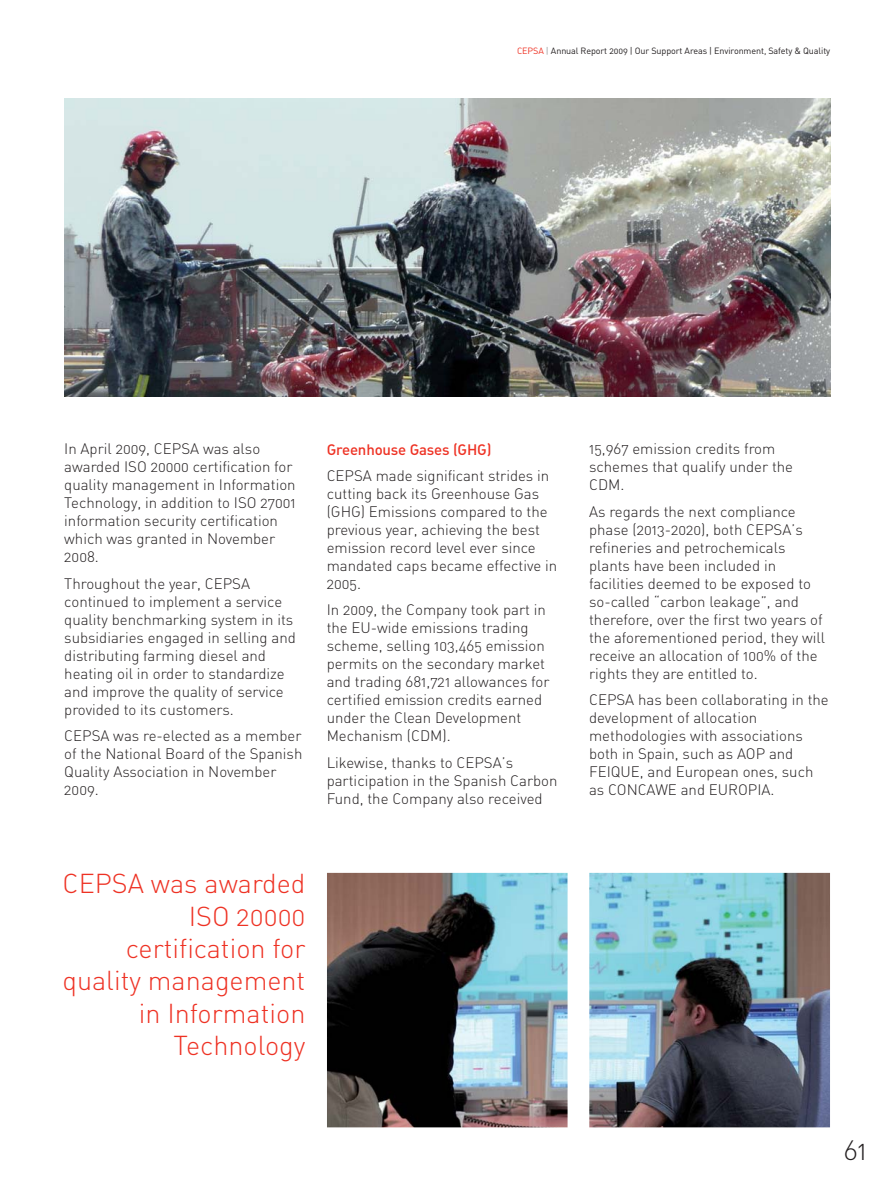
<style>
.page{position:relative;width:895px;height:1192px;background:#fff}
.page>*{position:absolute;margin:0;border:0;box-sizing:border-box;transform-origin:0 0}
.t1{font:27px/32.4px "DIN Light Alternate";color:#ee3224;text-align:right}
.t2{font:27px "DIN Light Alternate";color:#231f20}
.t3{font:15px/18px "DIN Light Alternate";color:#231f20}
.t4{font:15px "DIN Medium Alternate";letter-spacing:-.01em;color:#ee3224}
.t5{font:9px "DIN Regular Alternate";letter-spacing:-.01em;color:#231f20}
.s1{color:#ee3224}
.s2{color:#939598}
</style>
<div class="page">
<img style="left:64px;top:98px;width:766px;height:298px">
<img style="left:327px;top:872px;width:503px;height:255px">
<p class="t5" style="left:517px;top:48px;width:314px"><span class="s1">CEPSA</span> <span class="s2">|</span> Annual Report 2009 | Our Support Areas | Environment, Safety &amp; Quality</p>
<p class="t3" style="left:64px;top:442px;width:233px">In April 2009, CEPSA was also awarded ISO 20000 certification for quality management in Information<br>Technology, in addition to ISO 27001 information security certification which was granted in November<br>2008.</p>
<p class="t3" style="left:64px;top:576px;width:233px">Throughout the year, CEPSA continued to implement a service quality benchmarking system in its subsidiaries engaged in selling and distributing farming diesel and heating oil in order to standardize and improve the quality of service provided to its customers.</p>
<p class="t3" style="left:64px;top:729px;width:239px">CEPSA was re-elected as a member of the National Board of the Spanish<br>Quality Association in November<br>2009.</p>
<p class="t4" style="left:326px;top:444px;width:166px">Greenhouse Gases (GHG)</p>
<p class="t3" style="left:326px;top:468px;width:232px">CEPSA made significant strides in cutting back its Greenhouse Gas (GHG) Emissions compared to the previous year, achieving the best emission record level ever since mandated caps became effective in<br>2005.</p>
<p class="t3" style="left:326px;top:603px;width:224px">In 2009, the Company took part in the EU-wide emissions trading scheme, selling 103,465 emission permits on the secondary market and trading 681,721 allowances for certified emission credits earned under the Clean Development<br>Mechanism (CDM).</p>
<p class="t3" style="left:326px;top:755px;width:232px">Likewise, thanks to CEPSA’s participation in the Spanish Carbon<br>Fund, the Company also received</p>
<h1 class="t1" style="left:62px;top:870px;width:244px">CEPSA was awarded<br>ISO 20000 certification for quality management in Information<br>Technology</h1>
<p class="t3" style="left:589px;top:442px;width:205px">15,967 emission credits from schemes that qualify under the<br>CDM.</p>
<p class="t3" style="left:589px;top:504px;width:237px">As regards the next compliance phase (2013-2020), both CEPSA’s refineries and petrochemicals plants have been included in facilities deemed to be exposed to so-called “carbon leakage”, and therefore, over the first two years of the aforementioned period, they will receive an allocation of 100% of the rights they are entitled to.</p>
<p class="t3" style="left:589px;top:693px;width:241px">CEPSA has been collaborating in the development of allocation methodologies with associations both in Spain, such as AOP and<br>FEIQUE, and European ones, such as CONCAWE and EUROPIA.</p>
<h1 class="t2" style="left:843px;top:1140px;width:25px">61</h1>
</div>
